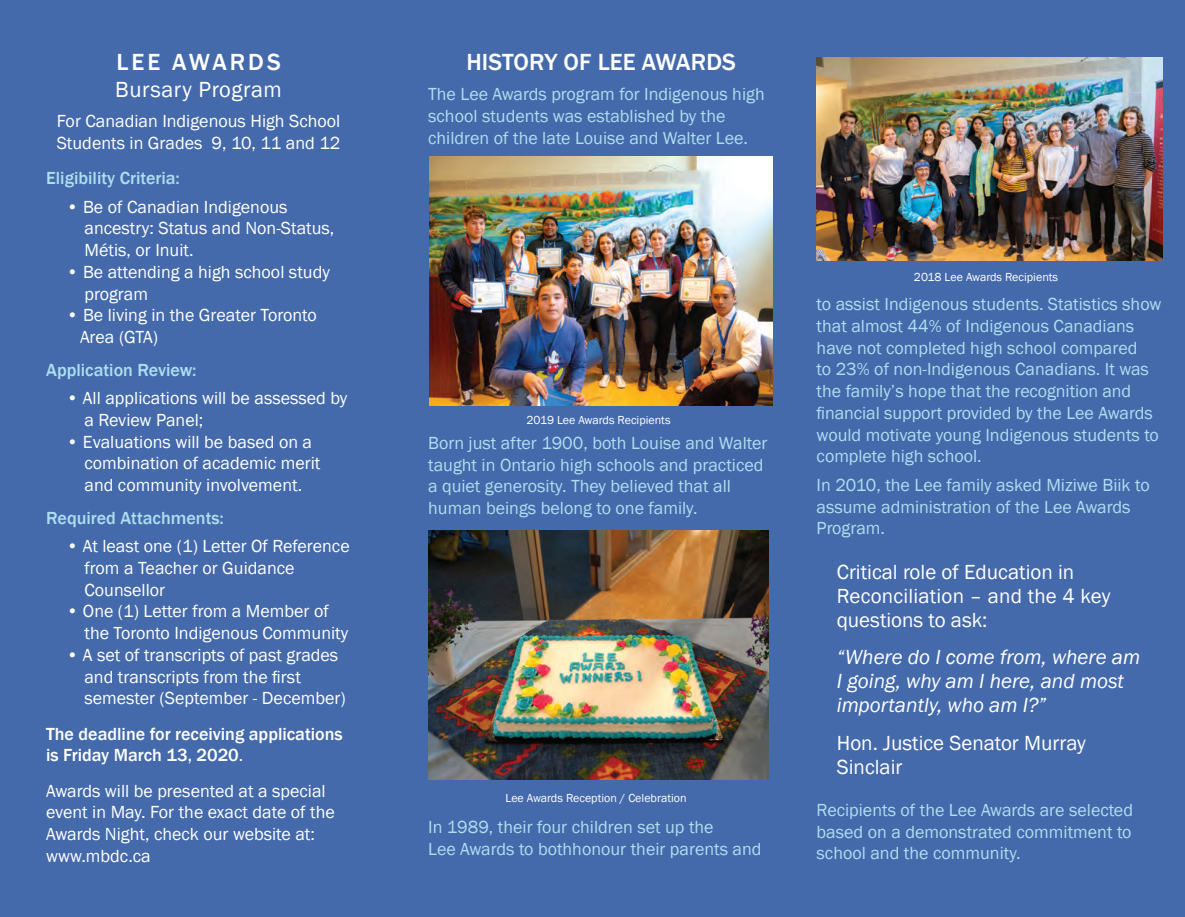
<style>
.page{position:relative;width:1185px;height:917px;background:#fff}
.page>*{position:absolute;margin:0;border:0;box-sizing:border-box;transform-origin:0 0}
.t1{font:500 24px "Franklin Gothic";letter-spacing:.005em;color:#fff}
.t2{font:500 24px "Franklin Gothic";letter-spacing:.125em;color:#fff}
.t3{font:22.5px "Franklin Gothic";letter-spacing:.025em;color:#fff}
.t4{font:21px/24px "Franklin Gothic";color:#fff}
.t5{font:italic 21px/24px "Franklin Gothic";color:#fff}
.t6{font:18px/21.8px "Franklin Gothic";color:#acdfef}
.t7{font:18px/21.8px "Franklin Gothic";color:#fff}
.t8{font:500 18px "Franklin Gothic";color:#acdfef}
.t9{font:500 18px/21.8px "Franklin Gothic";color:#fff}
.t10{font:12px "Franklin Gothic";color:#fff}
.s1{font-weight:400}
</style>
<div class="page">
<div style="left:0;top:0;width:1184px;height:917px;background:#456aab"></div>
<img style="left:428px;top:530px;width:340px;height:249px">
<img style="left:816px;top:58px;width:346px;height:203px">
<img style="left:429px;top:156px;width:343px;height:249px">
<p class="t2" style="left:116px;top:47px;width:166px">LEE AWARDS</p>
<p class="t3" style="left:115px;top:76px;width:168px">Bursary Program</p>
<p class="t7" style="left:57px;top:111px;width:285px">For Canadian Indigenous High School<br>Students in Grades 9, 10, 11 and 12</p>
<p class="t8" style="left:46px;top:167px;width:135px">Eligibility Criteria:</p>
<p class="t7" style="left:84px;top:196px;width:251px;text-indent:-18px">• Be of Canadian Indigenous ancestry: Status and Non-Status,<br>Métis, or Inuit.</p>
<p class="t7" style="left:84px;top:261px;width:247px;text-indent:-18px">• Be attending a high school study program</p>
<p class="t7" style="left:80px;top:305px;width:238px;text-indent:-13px">• Be living in the Greater Toronto<br>Area (GTA)</p>
<p class="t8" style="left:46px;top:358px;width:152px">Application Review:</p>
<p class="t7" style="left:84px;top:388px;width:264px;text-indent:-18px">• All applications will be assessed by a Review Panel;</p>
<p class="t7" style="left:84px;top:431px;width:237px;text-indent:-18px">• Evaluations will be based on a combination of academic merit and community involvement.</p>
<p class="t8" style="left:46px;top:506px;width:179px">Required Attachments:</p>
<p class="t7" style="left:84px;top:536px;width:267px;text-indent:-18px">• At least one (1) Letter Of Reference from a Teacher or Guidance<br>Counsellor</p>
<p class="t7" style="left:84px;top:601px;width:265px;text-indent:-18px">• One (1) Letter from a Member of the Toronto Indigenous Community</p>
<p class="t7" style="left:84px;top:644px;width:263px;text-indent:-18px">• A set of transcripts of past grades and transcripts from the first semester (September - December)</p>
<p class="t9" style="left:46px;top:723px;width:298px">The deadline for receiving applications is Friday March 13, 2020<span class="s1">.</span></p>
<p class="t7" style="left:46px;top:780px;width:290px">Awards will be presented at a special event in May. For the exact date of the<br>Awards Night, check our website at: www.mbdc.ca</p>
<p class="t1" style="left:466px;top:47px;width:271px">HISTORY OF LEE AWARDS</p>
<p class="t6" style="left:428px;top:84px;width:338px">The Lee Awards program for Indigenous high school students was established by the children of the late Louise and Walter Lee.</p>
<p class="t10" style="left:526px;top:412px;width:145px">2019 Lee Awards Recipients</p>
<p class="t6" style="left:428px;top:432px;width:340px">Born just after 1900, both Louise and Walter taught in Ontario high schools and practiced a quiet generosity. They believed that all human beings belong to one family.</p>
<p class="t10" style="left:505px;top:790px;width:182px">Lee Awards Reception / Celebration</p>
<p class="t6" style="left:428px;top:816px;width:335px">In 1989, their four children set up the<br>Lee Awards to bothhonour their parents and</p>
<p class="t10" style="left:913px;top:269px;width:146px">2018 Lee Awards Recipients</p>
<p class="t6" style="left:816px;top:294px;width:346px">to assist Indigenous students. Statistics show that almost 44% of Indigenous Canadians have not completed high school compared<br>to 23% of non-Indigenous Canadians. It was the family’s hope that the recognition and financial support provided by the Lee Awards would motivate young Indigenous students to complete high school.</p>
<p class="t6" style="left:816px;top:474px;width:334px">In 2010, the Lee family asked Miziwe Biik to assume administration of the Lee Awards<br>Program.</p>
<p class="t4" style="left:836px;top:560px;width:275px">Critical role of Education in<br>Reconciliation – and the 4 key questions to ask:</p>
<p class="t5" style="left:836px;top:645px;width:305px">“Where do I come from, where am<br>I going, why am I here, and most importantly, who am I?”</p>
<p class="t4" style="left:836px;top:731px;width:250px">Hon. Justice Senator Murray<br>Sinclair</p>
<p class="t6" style="left:816px;top:799px;width:318px;text-align:justify">Recipients of the Lee Awards are selected based on a demonstrated commitment to school and the community.</p>
</div>
